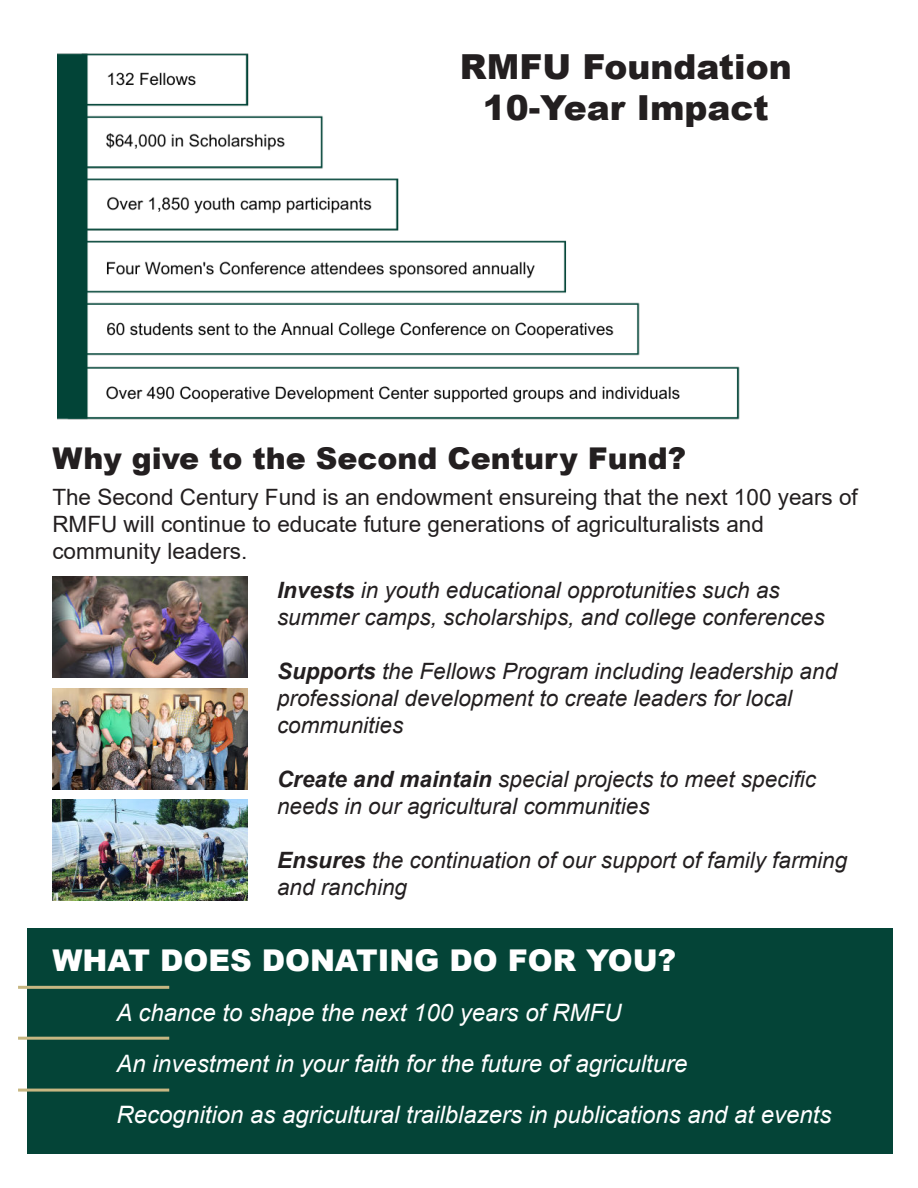
<style>
.page{position:relative;width:918px;height:1188px;background:#fff}
.page>*{position:absolute;margin:0;border:0;box-sizing:border-box;transform-origin:0 0}
.t1{font:900 34.5px/41.4px "Arial";color:#231f20;text-align:center}
.t2{font:900 30px "Arial";color:#231f20}
.t3{font:900 30px "Arial";color:#fff}
.t4{font:italic 24px/51px "Arial";color:#fff}
.t5{font:italic 22.5px/27px "Arial";color:#231f20}
.t6{font:22.5px/27px "Arial";color:#231f20}
.s1{font-weight:700}
</style>
<div class="page">
<img style="left:57px;top:53px;width:683px;height:367px">
<div style="left:28px;top:928px;width:865px;height:225px;background:#044437"></div>
<img style="left:52px;top:577px;width:195px;height:101px">
<img style="left:52px;top:688px;width:195px;height:101px">
<img style="left:52px;top:799px;width:195px;height:101px">
<hr style="left:18px;top:1037px;width:151px;height:3px;background:#c7b782">
<hr style="left:18px;top:1089px;width:151px;height:3px;background:#c7b782">
<hr style="left:18px;top:986px;width:151px;height:3px;background:#c7b782">
<h1 class="t1" style="left:460px;top:49px;width:333px">RMFU Foundation<br>10-Year Impact</h1>
<h2 class="t2" style="left:52px;top:447px;width:635px">Why give to the Second Century Fund?</h2>
<p class="t6" style="left:52px;top:483px;width:807px">The Second Century Fund is an endowment ensureing that the next 100 years of<br>RMFU will continue to educate future generations of agriculturalists and community leaders.</p>
<p class="t5" style="left:277px;top:578px;width:549px"><span class="s1">Invests</span> in youth educational opprotunities such as summer camps, scholarships, and college conferences</p>
<p class="t5" style="left:277px;top:659px;width:562px"><span class="s1">Supports</span> the Fellows Program including leadership and professional development to create leaders for local communities</p>
<p class="t5" style="left:277px;top:766px;width:540px"><span class="s1">Create and maintain</span> special projects to meet specific needs in our agricultural communities</p>
<p class="t5" style="left:277px;top:848px;width:572px"><span class="s1">Ensures</span> the continuation of our support of family farming and ranching</p>
<h2 class="t3" style="left:52px;top:949px;width:625px">WHAT DOES DONATING DO FOR YOU?</h2>
<p class="t4" style="left:117px;top:989px;width:716px">A chance to shape the next 100 years of RMFU<br>An investment in your faith for the future of agriculture<br>Recognition as agricultural trailblazers in publications and at events</p>
</div>
